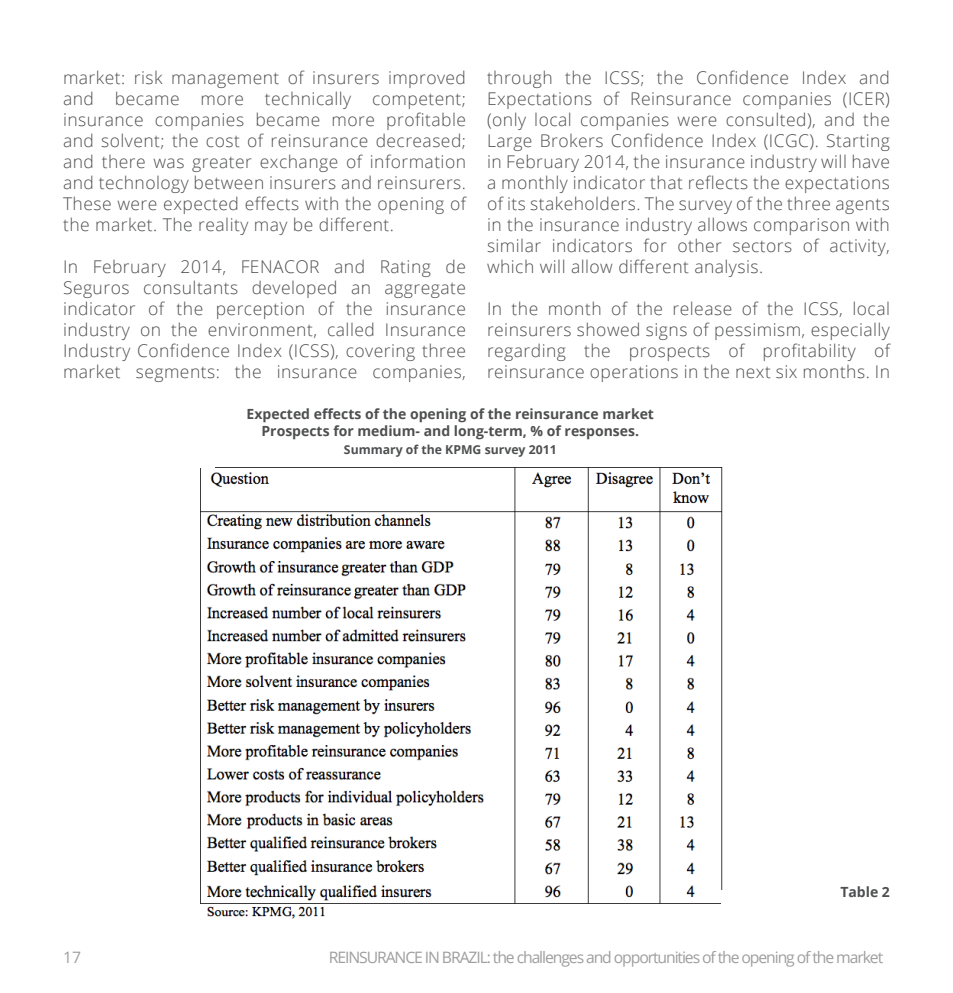
<style>
.page{position:relative;width:953px;height:993px;background:#fff}
.page>*{position:absolute;margin:0;border:0;box-sizing:border-box;transform-origin:0 0}
.Parágrafo{font:300 17.5px/21px "Open Sans";letter-spacing:.025em;color:#4e4f50;text-align:justify}
.t1{font:15.75px "Open Sans";letter-spacing:-.07em;color:#9e9e9e}
.Tabela{font:700 14px "Open Sans";color:#4e4f50}
.Tabela-2{font:700 12.25px "Open Sans";color:#4e4f50}
</style>
<div class="page">
<img style="left:200px;top:467px;width:523px;height:452px">
<div style="left:714px;top:903px;width:29px;height:17px;background:#fff"></div>
<div style="left:721px;top:889px;width:17px;height:29px;background:#fff"></div>
<p class="Parágrafo" style="left:63px;top:67px;width:404px">market: risk management of insurers improved and became more technically competent; insurance companies became more profitable and solvent; the cost of reinsurance decreased; and there was greater exchange of information and technology between insurers and reinsurers.<br>These were expected effects with the opening of the market. The reality may be different.</p>
<p class="Parágrafo" style="left:63px;top:256px;width:404px">In February 2014, FENACOR and Rating de Seguros consultants developed an aggregate indicator of the perception of the insurance industry on the environment, called Insurance Industry Confidence Index (ICSS), covering three market segments: the insurance companies,</p>
<p class="Parágrafo" style="left:487px;top:67px;width:404px">through the ICSS; the Confidence Index and Expectations of Reinsurance companies (ICER) (only local companies were consulted), and the Large Brokers Confidence Index (ICGC). Starting in February 2014, the insurance industry will have a monthly indicator that reflects the expectations of its stakeholders. The survey of the three agents in the insurance industry allows comparison with similar indicators for other sectors of activity, which will allow different analysis.</p>
<p class="Parágrafo" style="left:487px;top:298px;width:404px">In the month of the release of the ICSS, local reinsurers showed signs of pessimism, especially regarding the prospects of profitability of reinsurance operations in the next six months. In</p>
<p class="Tabela" style="left:246px;top:404px;width:409px">Expected effects of the opening of the reinsurance market</p>
<p class="Tabela" style="left:261px;top:421px;width:379px">Prospects for medium- and long-term, % of responses.</p>
<p class="Tabela-2" style="left:344px;top:440px;width:214px">Summary of the KPMG survey 2011</p>
<p class="Tabela" style="left:840px;top:881px;width:51px">Table 2</p>
<p class="t1" style="left:63px;top:946px;width:20px">17</p>
<p class="t1" style="left:329px;top:946px;width:556px">REINSURANCE IN BRAZIL: the challenges and opportunities of the opening of the market</p>
</div>
